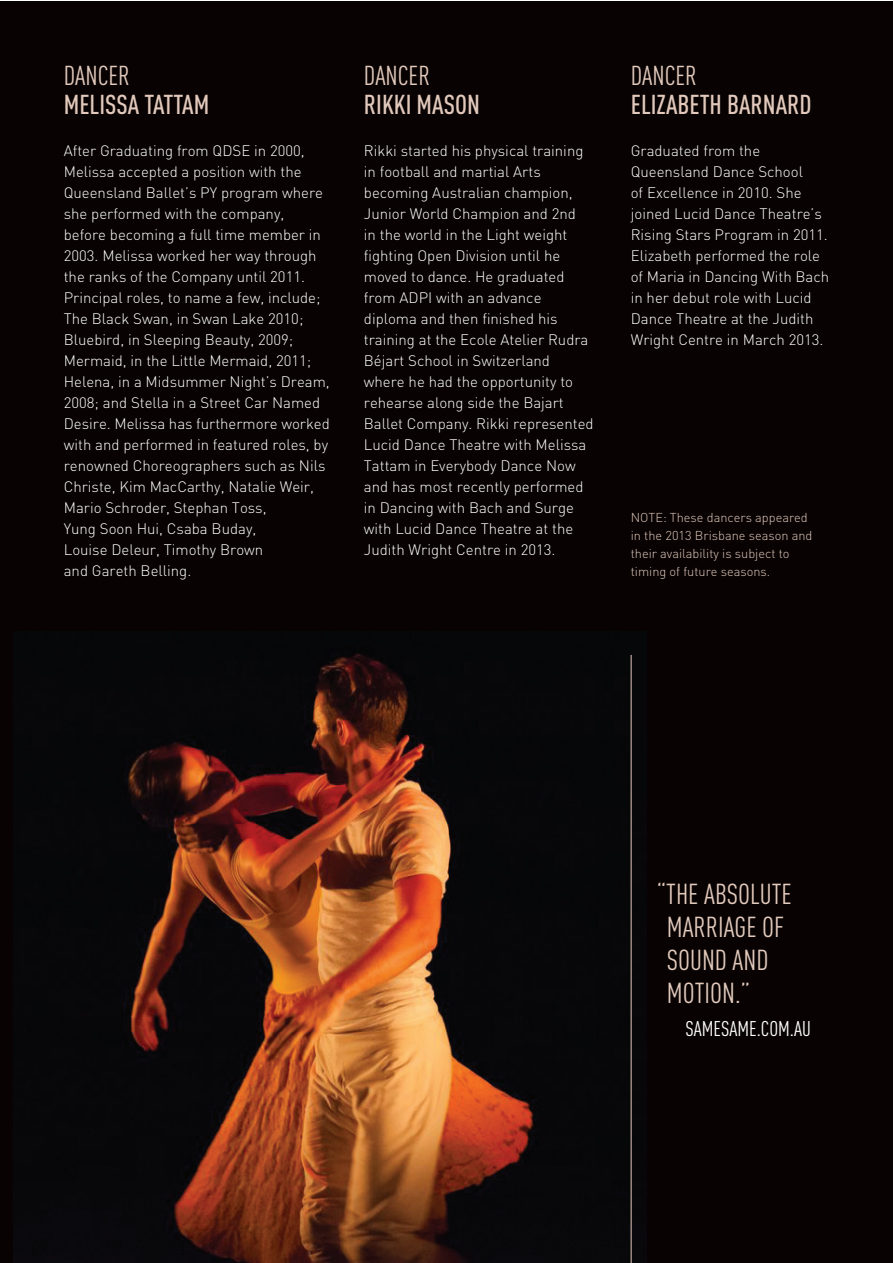
<style>
.page{position:relative;width:893px;height:1263px;background:#fff}
.page>*{position:absolute;margin:0;border:0;box-sizing:border-box;transform-origin:0 0}
.t1{font:28.5px/33px "DIN Cond";color:#e2c9bc}
.t2{font:500 27px "DIN Cond";color:#e2c9bc}
.t3{font:27px "DIN Cond";color:#e2c9bc}
.t4{font:21px "DIN Cond";color:#fff}
.t5{font:300 15px/21px "DIN";color:#fff}
.t6{font:300 12.75px/18px "DIN";color:#e2c9bc}
</style>
<div class="page">
<div style="left:0;top:1px;width:892px;height:1262px;background:#080302"></div>
<img style="left:13px;top:653px;width:633px;height:610px">
<hr style="left:631px;top:655px;width:1px;height:608px;background:#e2c9bc">
<h2 class="t3" style="left:64px;top:60px;width:68px">DANCER</h2>
<h2 class="t2" style="left:64px;top:88px;width:147px">MELISSA TATTAM</h2>
<p class="t5" style="left:64px;top:140px;width:268px">After Graduating from QDSE in 2000, Melissa accepted a position with the Queensland Ballet’s PY program where she performed with the company, before becoming a full time member in 2003. Melissa worked her way through the ranks of the Company until 2011.<br>Principal roles, to name a few, include; The Black Swan, in Swan Lake 2010; Bluebird, in Sleeping Beauty, 2009; Mermaid, in the Little Mermaid, 2011; Helena, in a Midsummer Night’s Dream, 2008; and Stella in a Street Car Named Desire. Melissa has furthermore worked with and performed in featured roles, by renowned Choreographers such as Nils Christe, Kim MacCarthy, Natalie Weir, Mario Schroder, Stephan Toss,<br>Yung Soon Hui, Csaba Buday,<br>Louise Deleur, Timothy Brown<br>and Gareth Belling.</p>
<h2 class="t3" style="left:364px;top:60px;width:68px">DANCER</h2>
<h2 class="t2" style="left:364px;top:88px;width:117px">RIKKI MASON</h2>
<p class="t5" style="left:364px;top:140px;width:231px">Rikki started his physical training in football and martial Arts becoming Australian champion,<br>Junior World Champion and 2nd<br>in the world in the Light weight fighting Open Division until he moved to dance. He graduated from ADPI with an advance diploma and then finished his training at the Ecole Atelier Rudra<br>Béjart School in Switzerland where he had the opportunity to rehearse along side the Bajart<br>Ballet Company. Rikki represented<br>Lucid Dance Theatre with Melissa<br>Tattam in Everybody Dance Now and has most recently performed in Dancing with Bach and Surge with Lucid Dance Theatre at the<br>Judith Wright Centre in 2013.</p>
<h2 class="t3" style="left:631px;top:60px;width:68px">DANCER</h2>
<h2 class="t2" style="left:631px;top:88px;width:182px">ELIZABETH BARNARD</h2>
<p class="t5" style="left:631px;top:140px;width:200px">Graduated from the<br>Queensland Dance School<br>of Excellence in 2010. She joined Lucid Dance Theatre’s<br>Rising Stars Program in 2011.<br>Elizabeth performed the role of Maria in Dancing With Bach in her debut role with Lucid<br>Dance Theatre at the Judith<br>Wright Centre in March 2013.</p>
<p class="t6" style="left:631px;top:508px;width:183px">NOTE: These dancers appeared in the 2013 Brisbane season and their availability is subject to timing of future seasons.</p>
<h1 class="t1" style="left:667px;top:878px;width:126px;text-indent:-10px">“THE ABSOLUTE<br>MARRIAGE OF<br>SOUND AND<br>MOTION.”</h1>
<h3 class="t4" style="left:685px;top:1016px;width:127px">SAMESAME.COM.AU</h3>
</div>
